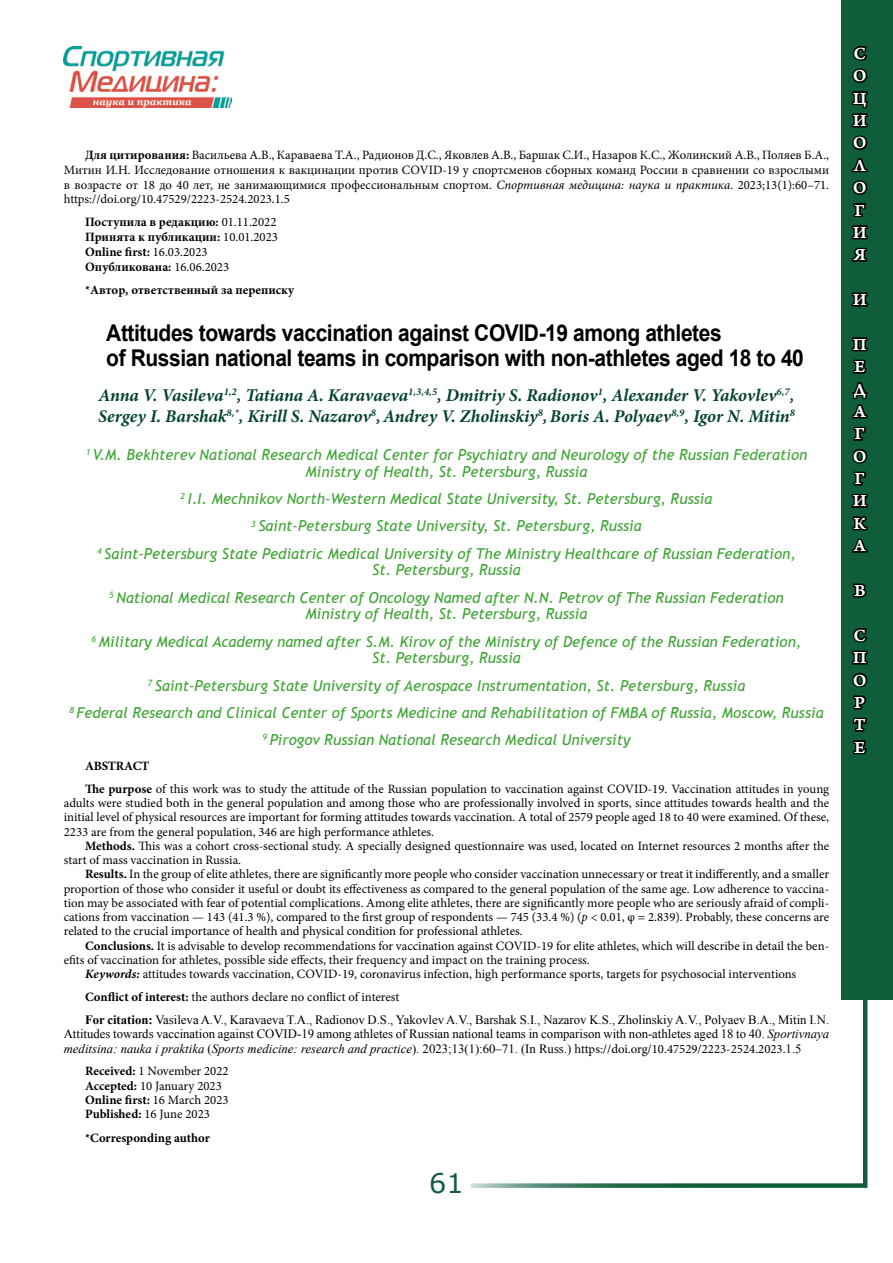
<style>
.page{position:relative;width:893px;height:1263px;background:#fff}
.page>*{position:absolute;margin:0;border:0;box-sizing:border-box;transform-origin:0 0}
.t1{font:27px "Verdana";color:#0f5d3b}
.Заголовок_статьи_анг{font:700 23.1px/25.5px "Arial";letter-spacing:-.02em;color:#000;scale:.91 1}
.Авторы_англ{font:italic 700 18px/21.6px "Minion Pro";letter-spacing:-.005em;color:#054232}
.t2{font:18px/22.4px "Arno Pro Smbd Caption";color:#fff;text-align:justify}
.Место_работы{font:italic 15px/16.6px "Trebuchet MS";color:#3ca432;text-align:center}
.Аннотация_англ{font:12.75px/14.2px "Minion Pro";color:#000;text-align:justify}
.Для_цитирования-англ{font:12.75px/14.2px "Times New Roman";color:#000;text-align:justify}
.Для_цитирования{font:12.75px/14.7px "Minion Pro";color:#000;text-align:justify}
.Аннотация_англ-2{font:700 12.75px "Minion Pro";color:#000}
.Ключевые_слова{font:12.75px "Minion Pro";color:#000}
.Конфликт{font:12.75px "Minion Pro";letter-spacing:-.005em;color:#000}
.Автор_ответственный{font:700 12.75px "Minion Pro";color:#000}
.РЕЗЮМЕ{font:700 12.75px "Minion Pro";letter-spacing:-.015em;color:#000}
.s1{font-weight:700}
.s2{font-style:italic}
.s3{font-weight:400}
.s4{font-weight:700;font-style:italic}
.s5{font-family:"Minion Pro"}
</style>
<div class="page">
<hr style="left:863px;top:111px;width:4px;height:1076px;background:#0f5d3b">
<svg style="left:471px;top:1183px;width:396px;height:5px;background:#448066"></svg>
<img style="left:64px;top:47px;width:168px;height:60px">
<div style="left:841px;top:0;width:52px;height:999px;background:#0f5d3b"></div>
<svg style="left:851px;top:46px;width:17px;height:216px"></svg>
<svg style="left:851px;top:292px;width:17px;height:15px"></svg>
<svg style="left:851px;top:337px;width:17px;height:261px"></svg>
<svg style="left:851px;top:628px;width:17px;height:127px"></svg>
<p class="Для_цитирования" style="left:64px;top:148px;width:767px;text-indent:21px"><span class="s1">Для цитирования:</span> Васильева А.В., Караваева Т.А., Радионов Д.С., Яковлев А.В., Баршак С.И., Назаров К.С., Жолинский А.В., Поляев Б.А., Митин И.Н. Исследование отношения к вакцинации против COVID-19 у спортсменов сборных команд России в сравнении со взрослыми в возрасте от 18 до 40 лет, не занимающимися профессиональным спортом. <span class="s2">Спортивная медицина: наука и практика</span>. 2023;13(1):60–71. https://doi.org/10.47529/2223-2524.2023.1.5</p>
<p class="Аннотация_англ-2" style="left:85px;top:213px;width:193px">Поступила в редакцию: <span class="s3">01.11.2022</span></p>
<p class="Аннотация_англ-2" style="left:85px;top:228px;width:194px">Принята к публикации: <span class="s3">10.01.2023</span></p>
<p class="Аннотация_англ-2" style="left:85px;top:243px;width:124px">Online first: <span class="s3">16.03.2023</span></p>
<p class="Аннотация_англ-2" style="left:85px;top:257px;width:146px">Опубликована: <span class="s3">16.06.2023</span></p>
<p class="Автор_ответственный" style="left:85px;top:281px;width:211px">*Автор, ответственный за переписку</p>
<p class="Заголовок_статьи_анг" style="left:106px;top:320px;width:768px">Attitudes towards vaccination against COVID-19 among athletes<br>of Russian national teams in comparison with non-athletes aged 18 to 40</p>
<p class="Авторы_англ" style="left:98px;top:384px;width:698px">Anna V. Vasileva<sup>1,2</sup>, Tatiana A. Karavaeva<sup>1,3,4,5</sup>, Dmitriy S. Radionov<sup>1</sup>, Alexander V. Yakovlev<sup>6,7</sup>,<br>Sergey I. Barshak<sup>8,*</sup>, Kirill S. Nazarov<sup>8</sup>,Andrey V. Zholinskiy<sup>8</sup>,Boris A. Polyaev<sup>8,9</sup>, Igor N. Mitin<sup>8</sup></p>
<p class="Место_работы" style="left:86px;top:447px;width:723px"><sup>1</sup> V.M. Bekhterev National Research Medical Center for Psychiatry and Neurology of the Russian Federation<br>Ministry of Health, St. Petersburg, Russia</p>
<p class="Место_работы" style="left:181px;top:490px;width:533px"><sup>2</sup> I.I. Mechnikov North-Western Medical State University, St. Petersburg, Russia</p>
<p class="Место_работы" style="left:251px;top:518px;width:392px"><sup>3</sup> Saint-Petersburg State University, St. Petersburg, Russia</p>
<p class="Место_работы" style="left:97px;top:545px;width:700px"><sup>4</sup> Saint-Petersburg State Pediatric Medical University of The Ministry Healthcare of Russian Federation,<br>St. Petersburg, Russia</p>
<p class="Место_работы" style="left:109px;top:589px;width:676px"><sup>5</sup> National Medical Research Center of Oncology Named after N.N. Petrov of The Russian Federation<br>Ministry of Health, St. Petersburg, Russia</p>
<p class="Место_работы" style="left:92px;top:633px;width:711px"><sup>6</sup> Military Medical Academy named after S.M. Kirov of the Ministry of Defence of the Russian Federation,<br>St. Petersburg, Russia</p>
<p class="Место_работы" style="left:148px;top:677px;width:599px"><sup>7</sup> Saint-Petersburg State University of Aerospace Instrumentation, St. Petersburg, Russia</p>
<p class="Место_работы" style="left:69px;top:704px;width:756px"><sup>8</sup> Federal Research and Clinical Center of Sports Medicine and Rehabilitation of FMBA of Russia, Moscow, Russia</p>
<p class="Место_работы" style="left:263px;top:731px;width:369px"><sup>9</sup> Pirogov Russian National Research Medical University</p>
<p class="РЕЗЮМЕ" style="left:85px;top:757px;width:66px">ABSTRACT</p>
<p class="Аннотация_англ" style="left:64px;top:782px;width:767px;text-indent:21px"><span class="s1">The purpose</span> of this work was to study the attitude of the Russian population to vaccination against COVID-19. Vaccination attitudes in young adults were studied both in the general population and among those who are professionally involved in sports, since attitudes towards health and the initial level of physical resources are important for forming attitudes towards vaccination. A total of 2579 people aged 18 to 40 were examined. Of these, 2233 are from the general population, 346 are high performance athletes.</p>
<p class="Аннотация_англ" style="left:64px;top:839px;width:767px;text-indent:21px"><span class="s1">Methods.</span> This was a cohort cross-sectional study. A specially designed questionnaire was used, located on Internet resources 2 months after the start of mass vaccination in Russia.</p>
<p class="Аннотация_англ" style="left:64px;top:867px;width:767px;text-indent:21px"><span class="s1">Results.</span> In the group of elite athletes, there are significantly more people who consider vaccination unnecessary or treat it indifferently, and a smaller proportion of those who consider it useful or doubt its effectiveness as compared to the general population of the same age. Low adherence to vaccina&shy;tion may be associated with fear of potential complications. Among elite athletes, there are significantly more people who are seriously afraid of compli&shy;cations from vaccination — 143 (41.3 %), compared to the first group of respondents — 745 (33.4 %) (<span class="s2">p</span> &lt; 0.01, φ = 2.839). Probably, these concerns are related to the crucial importance of health and physical condition for professional athletes.</p>
<p class="Аннотация_англ" style="left:64px;top:938px;width:767px;text-indent:21px"><span class="s1">Conclusions.</span> It is advisable to develop recommendations for vaccination against COVID-19 for elite athletes, which will describe in detail the ben&shy;efits of vaccination for athletes, possible side effects, their frequency and impact on the training process.</p>
<p class="Ключевые_слова" style="left:85px;top:965px;width:713px"><span class="s4">Keywords:</span> attitudes towards vaccination, COVID-19, coronavirus infection, high performance sports, targets for psychosocial interventions</p>
<p class="Конфликт" style="left:85px;top:989px;width:316px"><span class="s1">Conflict of interest:</span> the authors declare no conflict of interest</p>
<p class="Для_цитирования-англ" style="left:64px;top:1012px;width:767px;text-indent:21px"><span class="s1">For citation:</span> Vasileva A.V., Karavaeva T.A., Radionov D.S., Yakovlev A.V., Barshak S.I., Nazarov K.S., Zholinskiy A.V., Polyaev B.A., Mitin I.N.<br>Attitudes towards vaccination against COVID-19 among athletes of Russian national teams in comparison with non-athletes aged 18 to 40. <span class="s2">Sportivnaya meditsina: nauka i praktika</span> (<span class="s2">Sports medicine: research and practice</span>). 2023;13(1):60–71. (In Russ.) <span class="s5">https://doi.org/10.47529/2223-2524.2023.</span>1.5</p>
<p class="Аннотация_англ" style="left:85px;top:1064px;width:145px"><span class="s1">Received:</span> 1 November 2022</p>
<p class="Аннотация_англ" style="left:85px;top:1078px;width:138px"><span class="s1">Accepted:</span> 10 January 2023</p>
<p class="Аннотация_англ-2" style="left:85px;top:1091px;width:145px">Online first: <span class="s3">16 March 2023</span></p>
<p class="Аннотация_англ-2" style="left:85px;top:1105px;width:126px">Published: <span class="s3">16 June 2023</span></p>
<p class="Автор_ответственный" style="left:85px;top:1129px;width:126px">*Corresponding author</p>
<h1 class="t1" style="left:429px;top:1165px;width:36px">61</h1>
<h3 class="t2" style="left:853px;top:43px;width:16px">С О Ц И О Л О Г И Я</h3>
<h3 class="t2" style="left:853px;top:289px;width:16px">И</h3>
<h3 class="t2" style="left:853px;top:334px;width:16px">П Е Д А Г О Г И К А</h3>
<h3 class="t2" style="left:854px;top:580px;width:13px">В</h3>
<h3 class="t2" style="left:853px;top:625px;width:15px">С П О Р Т Е</h3>
</div>
